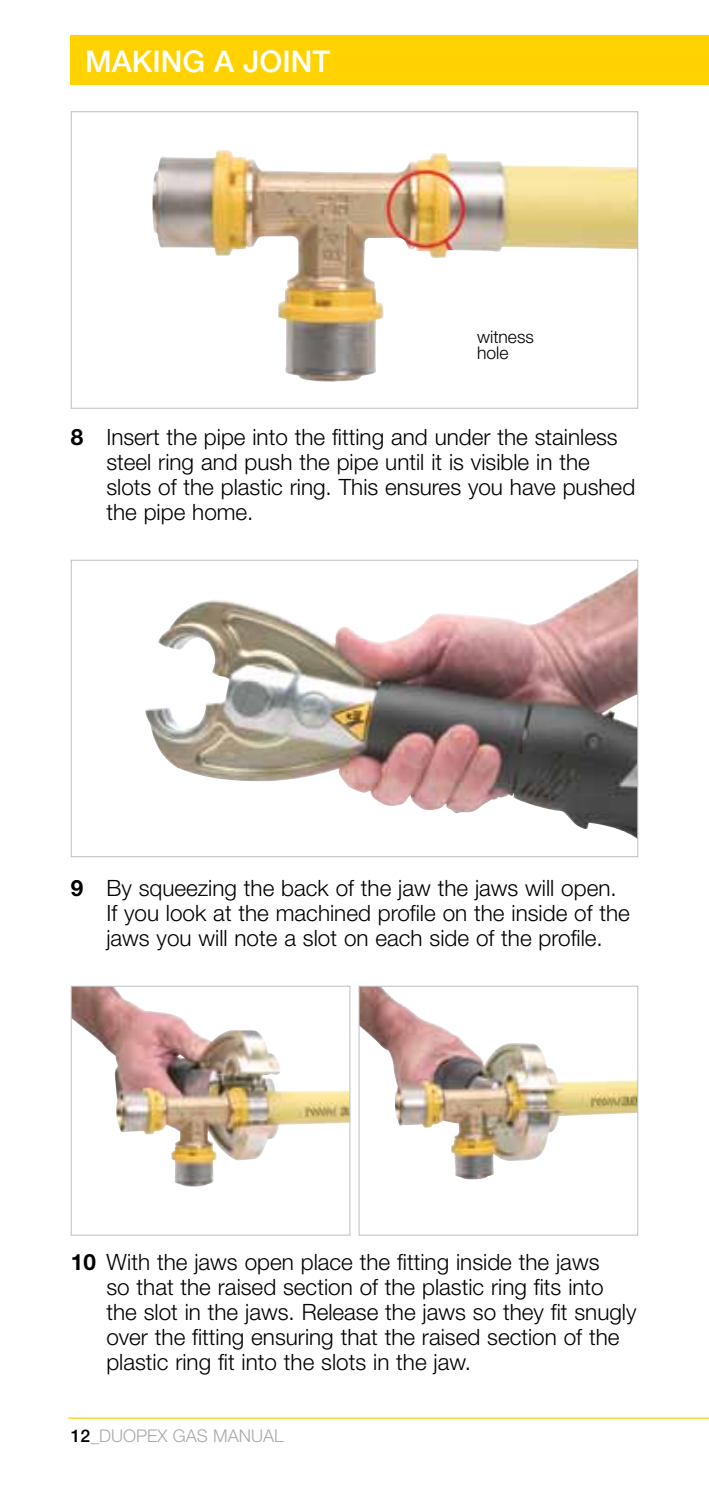
<style>
.page{position:relative;width:709px;height:1489px;background:#fff}
.page>*{position:absolute;margin:0;border:0;box-sizing:border-box;transform-origin:0 0}
.t1{font:500 30px "Helvetica Neue";color:#fff}
.t2{font:300 22.5px/25px "Helvetica Neue";color:#000}
.t3{font:300 17.5px "Helvetica Neue";color:#a7a9ac}
.t4{font:300 17.5px/16.8px "Helvetica Neue";color:#000}
.s1{font-weight:700}
.s2{font-weight:500;color:#000}
</style>
<div class="page">
<hr style="left:68px;top:1417px;width:641px;height:1px;background:#ffd200">
<img style="left:145px;top:569px;width:491px;height:219px">
<div style="left:71px;top:560px;width:567px;height:297px;border:1px solid #bcbec0"></div>
<img style="left:152px;top:150px;width:484px;height:232px">
<div style="left:71px;top:111px;width:567px;height:297px;border:1px solid #bcbec0"></div>
<img style="left:73px;top:987px;width:275px;height:199px">
<div style="left:71px;top:985px;width:279px;height:250px;border:1px solid #bcbec0"></div>
<img style="left:361px;top:987px;width:275px;height:192px">
<div style="left:359px;top:985px;width:279px;height:250px;border:1px solid #bcbec0"></div>
<div style="left:71px;top:35px;width:638px;height:50px;background:#ffd200"></div>
<h1 class="t1" style="left:85px;top:43px;width:85px">MAKING</h1>
<h1 class="t1" style="left:214px;top:43px;width:48px">A JOINT</h1>
<p class="t4" style="left:477px;top:328px;width:58px">witness hole</p>
<p class="t2" style="left:106px;top:424px;width:530px;text-indent:-35px"><span class="s1">8</span> Insert the pipe into the fitting and under the stainless steel ring and push the pipe until it is visible in the slots of the plastic ring. This ensures you have pushed the pipe home.</p>
<p class="t2" style="left:106px;top:874px;width:525px;text-indent:-35px"><span class="s1">9</span> By squeezing the back of the jaw the jaws will open.<br>If you look at the machined profile on the inside of the jaws you will note a slot on each side of the profile.</p>
<p class="t2" style="left:106px;top:1248px;width:531px;text-indent:-35px"><span class="s1">10</span> With the jaws open place the fitting inside the jaws<br>so that the raised section of the plastic ring fits into the slot in the jaws. Release the jaws so they fit snugly over the fitting ensuring that the raised section of the plastic ring fit into the slots in the jaw.</p>
<p class="t3" style="left:71px;top:1424px;width:53px"><span class="s2">12</span>_DUOPEX</p>
<p class="t3" style="left:173px;top:1424px;width:53px">GAS MANUAL</p>
</div>
